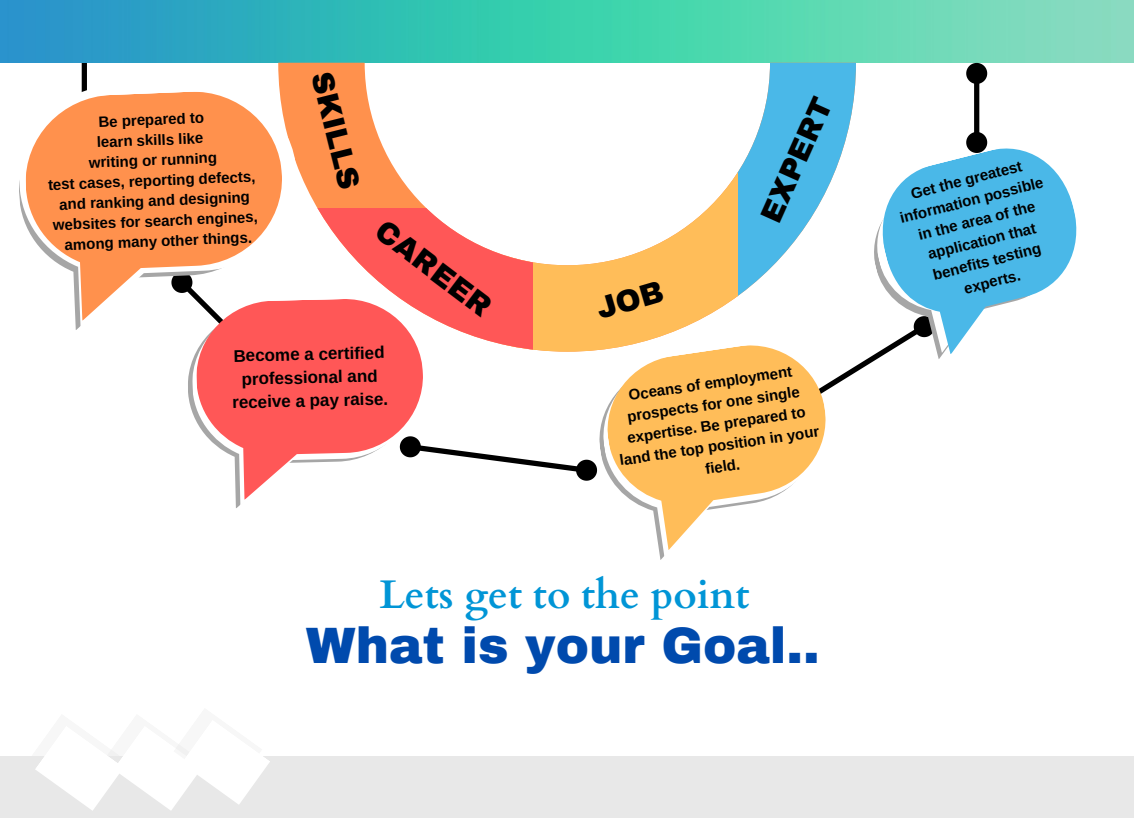
<style>
.page{position:relative;width:1134px;height:818px;background:#fff}
.page>*{position:absolute;margin:0;border:0;box-sizing:border-box;transform-origin:0 0}
.t1{font:900 50px "Archivo";color:#004aad}
.t2{font:700 40px "Cardo";color:#0095d6}
.t3{font:900 30px "Archivo";color:#000}
.t4{font:700 17px/23.3px "Arimo";color:#000;text-align:center}
.t5{font:700 15px/21px "Arimo";color:#000;text-align:center}
</style>
<div class="page">
<div style="left:82px;top:51px;width:5px;height:51px;background:#000"></div>
<img style="left:0;top:0;width:1134px;height:63px">
<svg style="left:19px;top:80px;width:143px;height:191px"></svg>
<svg style="left:24px;top:90px;width:138px;height:176px;fill:#ff914d"></svg>
<div style="left:0;top:756px;width:1134px;height:61px;background:#e8e8e8"></div>
<svg style="left:35px;top:744px;width:235px;height:67px"></svg>
<svg style="left:162px;top:59px;width:922px;height:451px"></svg>
<p class="t5" style="left:46px;top:113px;width:210px;line-height:20.2px;rotate:-2deg">Be prepared to<br>learn skills like<br>writing or running<br>test cases, reporting defects, and ranking and designing websites for search engines, among many other things.</p>
<h3 class="t3" style="left:337px;top:68px;width:121px;rotate:76deg">SKILLS</h3>
<h3 class="t3" style="left:389px;top:214px;width:138px;rotate:37deg">CAREER</h3>
<p class="t4" style="left:231px;top:343px;width:157px;rotate:-1deg">Become a certified professional and receive a pay raise.</p>
<h3 class="t3" style="left:755px;top:214px;width:135px;rotate:-66deg">EXPERT</h3>
<p class="t5" style="left:610px;top:386px;width:203px;rotate:-8deg">Oceans of employment prospects for one single expertise. Be prepared to land the top position in your field.</p>
<h2 class="t2" style="left:380px;top:568px;width:371px">Lets get to the point</h2>
<h1 class="t1" style="left:306px;top:619px;width:515px">What is your Goal..</h1>
<p class="t5" style="left:893px;top:187px;width:149px;rotate:-14deg">Get the greatest information possible in the area of the application that benefits testing experts.</p>
</div>
